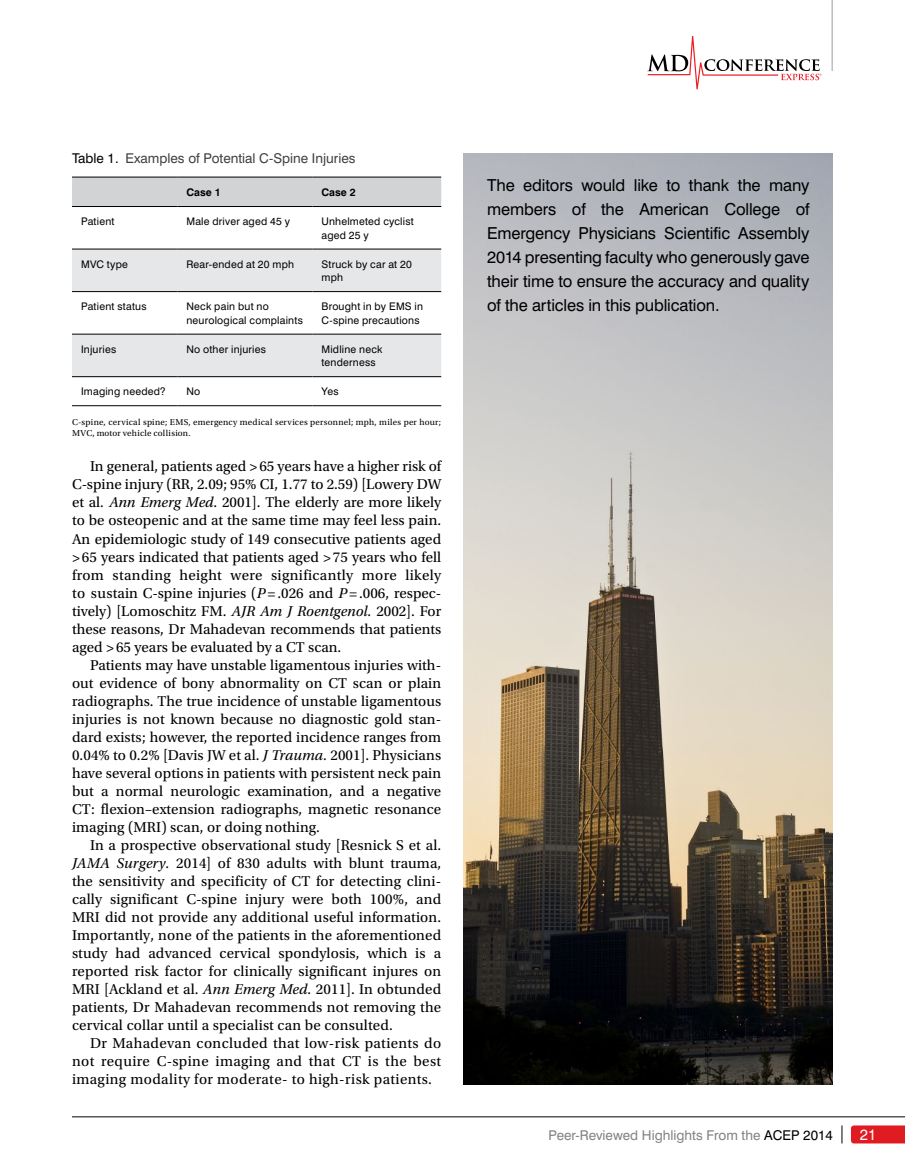
<style>
.page{position:relative;width:905px;height:1175px;background:#fff}
.page>*{position:absolute;margin:0;border:0;box-sizing:border-box;transform-origin:0 0}
.t1{font:16.5px/24px "Swiss 721 BT";letter-spacing:-.005em;color:#000;text-align:justify}
.t2{font:15px/18px "Utopia Std";letter-spacing:.005em;color:#000;text-align:justify}
.t3{font:15px "Swiss 721 BT";color:#fff}
.t4{font:13.5px "Swiss 721 BT";color:#414042}
.t5{font:13.5px "Swiss 721 BT";color:#808285}
.t6{font:10.5px/13.5px "Swiss 721 BT";letter-spacing:.02em;color:#000}
.t7{font:700 10.5px "Swiss 721 BT";color:#000}
.t8{font:9px/10.5px "Utopia Std";letter-spacing:.025em;color:#000}
.s1{color:#000}
.s2{font-style:italic}
</style>
<div class="page">
<svg style="left:647px;top:36px;width:174px;height:53px"></svg>
<hr style="left:831px;top:0;width:1px;height:71px;background:#bcbec0">
<hr style="left:72px;top:1116px;width:832px;height:1px;background:#000">
<svg style="left:841px;top:1125px;width:1px;height:18px"></svg>
<svg style="left:851px;top:1125px;width:53px;height:18px"></svg>
<div style="left:72px;top:178px;width:369px;height:28px;background:#d1d3d4"></div>
<svg style="left:72px;top:250px;width:369px;height:126px;fill:#e6e7e8"></svg>
<hr style="left:72px;top:249px;width:105px;height:1px;background:#000">
<hr style="left:177px;top:249px;width:135px;height:1px;background:#000">
<hr style="left:312px;top:249px;width:129px;height:1px;background:#000">
<hr style="left:72px;top:291px;width:105px;height:1px;background:#000">
<hr style="left:177px;top:291px;width:135px;height:1px;background:#000">
<hr style="left:312px;top:291px;width:129px;height:1px;background:#000">
<hr style="left:72px;top:334px;width:105px;height:1px;background:#000">
<hr style="left:177px;top:334px;width:135px;height:1px;background:#000">
<hr style="left:312px;top:334px;width:129px;height:1px;background:#000">
<hr style="left:72px;top:376px;width:105px;height:1px;background:#000">
<hr style="left:177px;top:376px;width:135px;height:1px;background:#000">
<hr style="left:312px;top:376px;width:129px;height:1px;background:#000">
<hr style="left:72px;top:177px;width:105px;height:1px;background:#000">
<hr style="left:177px;top:177px;width:135px;height:1px;background:#000">
<hr style="left:312px;top:177px;width:129px;height:1px;background:#000">
<hr style="left:72px;top:206px;width:105px;height:1px;background:#000">
<hr style="left:177px;top:206px;width:135px;height:1px;background:#000">
<hr style="left:312px;top:206px;width:129px;height:1px;background:#000">
<hr style="left:72px;top:405px;width:105px;height:1px;background:#000">
<hr style="left:177px;top:405px;width:135px;height:1px;background:#000">
<hr style="left:312px;top:405px;width:129px;height:1px;background:#000">
<img style="left:464px;top:153px;width:369px;height:931px">
<p class="t4" style="left:72px;top:150px;width:285px"><span class="s1">Table 1.</span> Examples of Potential C-Spine Injuries</p>
<p class="t7" style="left:186px;top:186px;width:36px">Case 1</p>
<p class="t7" style="left:321px;top:186px;width:36px">Case 2</p>
<p class="t6" style="left:81px;top:214px;width:35px">Patient</p>
<p class="t6" style="left:186px;top:214px;width:105px">Male driver aged 45 y</p>
<p class="t6" style="left:321px;top:214px;width:94px">Unhelmeted cyclist aged 25 y</p>
<p class="t6" style="left:81px;top:257px;width:48px">MVC type</p>
<p class="t6" style="left:186px;top:257px;width:109px">Rear-ended at 20 mph</p>
<p class="t6" style="left:321px;top:257px;width:92px">Struck by car at 20 mph</p>
<p class="t6" style="left:81px;top:299px;width:67px">Patient status</p>
<p class="t6" style="left:186px;top:299px;width:118px">Neck pain but no neurological complaints</p>
<p class="t6" style="left:321px;top:299px;width:103px">Brought in by EMS in<br>C-spine precautions</p>
<p class="t6" style="left:81px;top:342px;width:37px">Injuries</p>
<p class="t6" style="left:186px;top:342px;width:81px">No other injuries</p>
<p class="t6" style="left:321px;top:342px;width:63px">Midline neck tenderness</p>
<p class="t6" style="left:81px;top:384px;width:86px">Imaging needed?</p>
<p class="t6" style="left:186px;top:384px;width:15px">No</p>
<p class="t6" style="left:321px;top:384px;width:19px">Yes</p>
<p class="t8" style="left:72px;top:417px;width:370px">C-spine, cervical spine; EMS, emergency medical services personnel; mph, miles per hour;<br>MVC, motor vehicle collision.</p>
<p class="t2" style="left:72px;top:458px;width:371px;text-indent:18px">In general, patients aged &gt;65 years have a higher risk of C-spine injury (RR, 2.09; 95% CI, 1.77 to 2.59) [Lowery DW et al<span class="s2">. Ann Emerg Med</span>. 2001]. The elderly are more likely to be osteopenic and at the same time may feel less pain.<br>An epidemiologic study of 149 consecutive patients aged &gt;65 years indicated that patients aged &gt;75 years who fell from standing height were significantly more likely to sustain C-spine injuries (<span class="s2">P</span>=.026 and <span class="s2">P</span>=.006, respec&shy;tively) [Lomoschitz FM. <span class="s2">AJR Am J Roentgenol.</span> 2002]. For these reasons, Dr Mahadevan recommends that patients aged &gt;65 years be evaluated by a CT scan.</p>
<p class="t2" style="left:72px;top:656px;width:371px;text-indent:18px">Patients may have unstable ligamentous injuries with&shy;out evidence of bony abnormality on CT scan or plain radiographs. The true incidence of unstable ligamentous injuries is not known because no diagnostic gold stan&shy;dard exists; however, the reported incidence ranges from 0.04% to 0.2% [Davis JW et al. <span class="s2">J Trauma.</span> 2001]. Physicians have several options in patients with persistent neck pain but a normal neurologic examination, and a negative CT: flexion–extension radiographs, magnetic resonance imaging (MRI) scan, or doing nothing.</p>
<p class="t2" style="left:72px;top:836px;width:371px;text-indent:18px">In a prospective observational study [Resnick S et al.<br><span class="s2">JAMA Surgery.</span> 2014] of 830 adults with blunt trauma, the sensitivity and specificity of CT for detecting clini&shy;cally significant C-spine injury were both 100%, and MRI did not provide any additional useful information.<br>Importantly, none of the patients in the aforementioned study had advanced cervical spondylosis, which is a reported risk factor for clinically significant injures on MRI [Ackland et al. <span class="s2">Ann Emerg Med.</span> 2011]. In obtunded patients, Dr Mahadevan recommends not removing the cervical collar until a specialist can be consulted.</p>
<p class="t2" style="left:72px;top:1034px;width:371px;text-indent:18px">Dr Mahadevan concluded that low-risk patients do not require C-spine imaging and that CT is the best imaging modality for moderate- to high-risk patients.</p>
<p class="t1" style="left:487px;top:173px;width:324px">The editors would like to thank the many members of the American College of Emergency Physicians Scientific Assembly 2014 presenting faculty who generously gave their time to ensure the accuracy and quality of the articles in this publication.</p>
<p class="t5" style="left:548px;top:1126px;width:286px">Peer-Reviewed Highlights From the <span class="s1">ACEP 2014</span></p>
<p class="t3" style="left:860px;top:1125px;width:18px">21</p>
</div>
